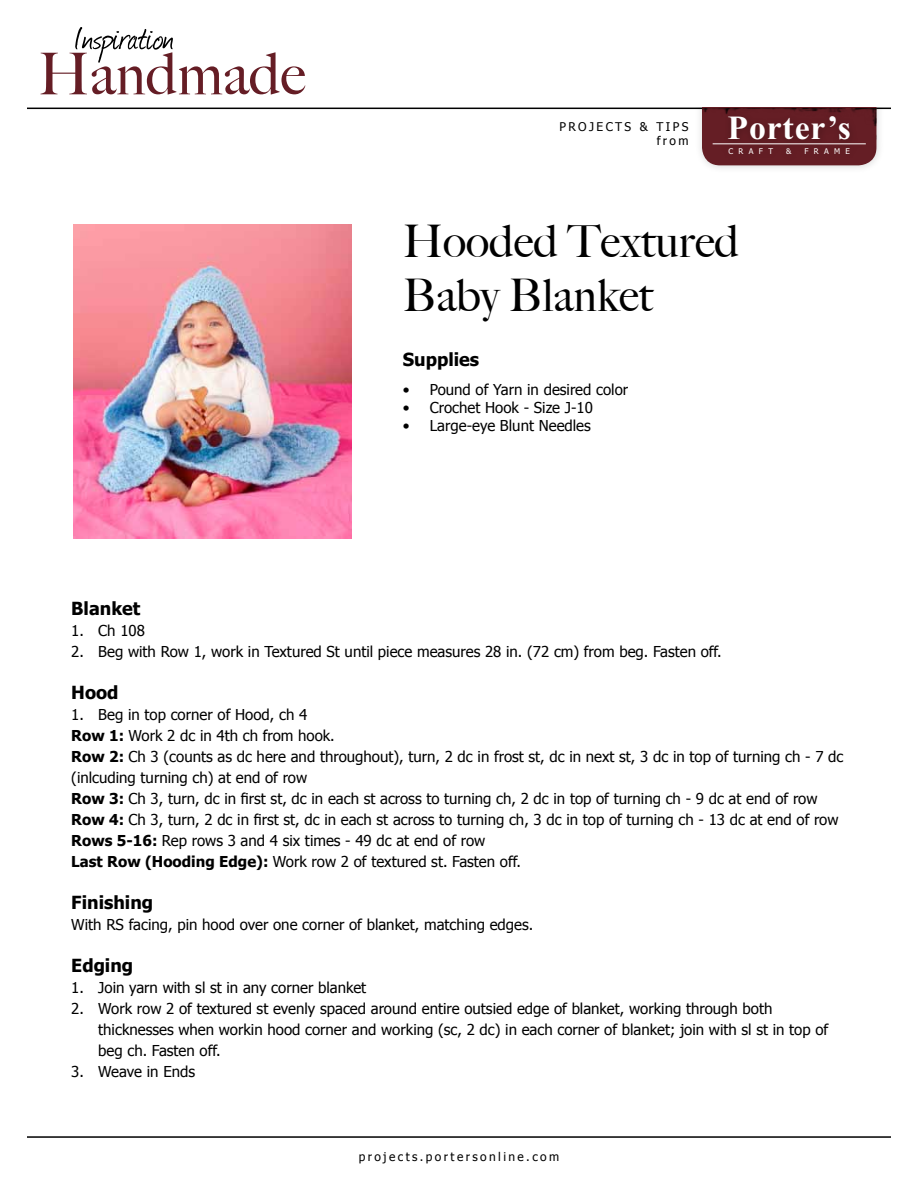
<style>
.page{position:relative;width:918px;height:1188px;background:#fff}
.page>*{position:absolute;margin:0;border:0;box-sizing:border-box;transform-origin:0 0}
.t1{font:500 45px/54px "Big Caslon";color:#000}
.t2{font:700 33.75px "Times New Roman";letter-spacing:.025em;color:#fff}
.t3{font:700 18px "Tahoma";color:#000}
.t4{font:15px/21px "Tahoma";color:#000}
.t5{font:12px/14.4px "Tahoma";letter-spacing:.2em;color:#000;text-align:right}
.t6{font:7.95px "Tahoma";letter-spacing:.675em;color:#fff}
.s1{font-weight:700}
</style>
<div class="page">
<svg style="left:41px;top:27px;width:264px;height:68px"></svg>
<hr style="left:27px;top:108px;width:864px;height:1px;background:#000">
<div style="left:695px;top:108px;width:191px;height:67px;background:#000;opacity:.15"></div>
<img style="left:702px;top:108px;width:174px;height:57px">
<hr style="left:27px;top:1136px;width:864px;height:2px;background:#000">
<div style="left:708px;top:109px;width:164px;height:53px;background:#631d24"></div>
<hr style="left:713px;top:144px;width:153px;height:1px;background:#fff">
<img style="left:73px;top:224px;width:278px;height:315px">
<p class="t5" style="left:559px;top:119px;width:131px">PROJECTS &amp; TIPS from</p>
<h2 class="t2" style="left:728px;top:106px;width:125px">Porter’s</h2>
<p class="t6" style="left:729px;top:145px;width:46px">CRAFT</p>
<p class="t6" style="left:786px;top:145px;width:7px">&amp;</p>
<p class="t6" style="left:805px;top:145px;width:47px">FRAME</p>
<h1 class="t1" style="left:403px;top:215px;width:338px">Hooded Textured<br>Baby Blanket</h1>
<p class="t3" style="left:403px;top:348px;width:78px">Supplies</p>
<p class="t4" style="left:403px;top:378px;width:227px">• Pound of Yarn in desired color</p>
<p class="t4" style="left:403px;top:396px;width:192px">• Crochet Hook - Size J-10</p>
<p class="t4" style="left:403px;top:414px;width:190px">• Large-eye Blunt Needles</p>
<p class="t3" style="left:71px;top:597px;width:71px">Blanket</p>
<p class="t4" style="left:71px;top:619px;width:75px">1. Ch 108</p>
<p class="t4" style="left:71px;top:640px;width:652px">2. Beg with Row 1, work in Textured St until piece measures 28 in. (72 cm) from beg. Fasten off.</p>
<p class="t3" style="left:71px;top:681px;width:49px">Hood</p>
<p class="t4" style="left:71px;top:703px;width:774px">1. Beg in top corner of Hood, ch 4<br><span class="s1">Row 1:</span> Work 2 dc in 4th ch from hook.<br><span class="s1">Row 2:</span> Ch 3 (counts as dc here and throughout), turn, 2 dc in frost st, dc in next st, 3 dc in top of turning ch - 7 dc (inlcuding turning ch) at end of row<br><span class="s1">Row 3:</span> Ch 3, turn, dc in first st, dc in each st across to turning ch, 2 dc in top of turning ch - 9 dc at end of row <span class="s1">Row 4:</span> Ch 3, turn, 2 dc in first st, dc in each st across to turning ch, 3 dc in top of turning ch - 13 dc at end of row <span class="s1">Rows 5-16:</span> Rep rows 3 and 4 six times - 49 dc at end of row<br><span class="s1">Last Row (Hooding Edge):</span> Work row 2 of textured st. Fasten off.</p>
<p class="t3" style="left:71px;top:891px;width:83px">Finishing</p>
<p class="t4" style="left:71px;top:913px;width:464px">With RS facing, pin hood over one corner of blanket, matching edges.</p>
<p class="t3" style="left:71px;top:954px;width:63px">Edging</p>
<p class="t4" style="left:71px;top:976px;width:297px">1. Join yarn with sl st in any corner blanket</p>
<p class="t4" style="left:98px;top:997px;width:732px;text-indent:-27px">2. Work row 2 of textured st evenly spaced around entire outsied edge of blanket, working through both thicknesses when workin hood corner and working (sc, 2 dc) in each corner of blanket; join with sl st in top of beg ch. Fasten off.</p>
<p class="t4" style="left:71px;top:1060px;width:125px">3. Weave in Ends</p>
<p class="t5" style="left:359px;top:1149px;width:202px">projects.portersonline.com</p>
</div>
